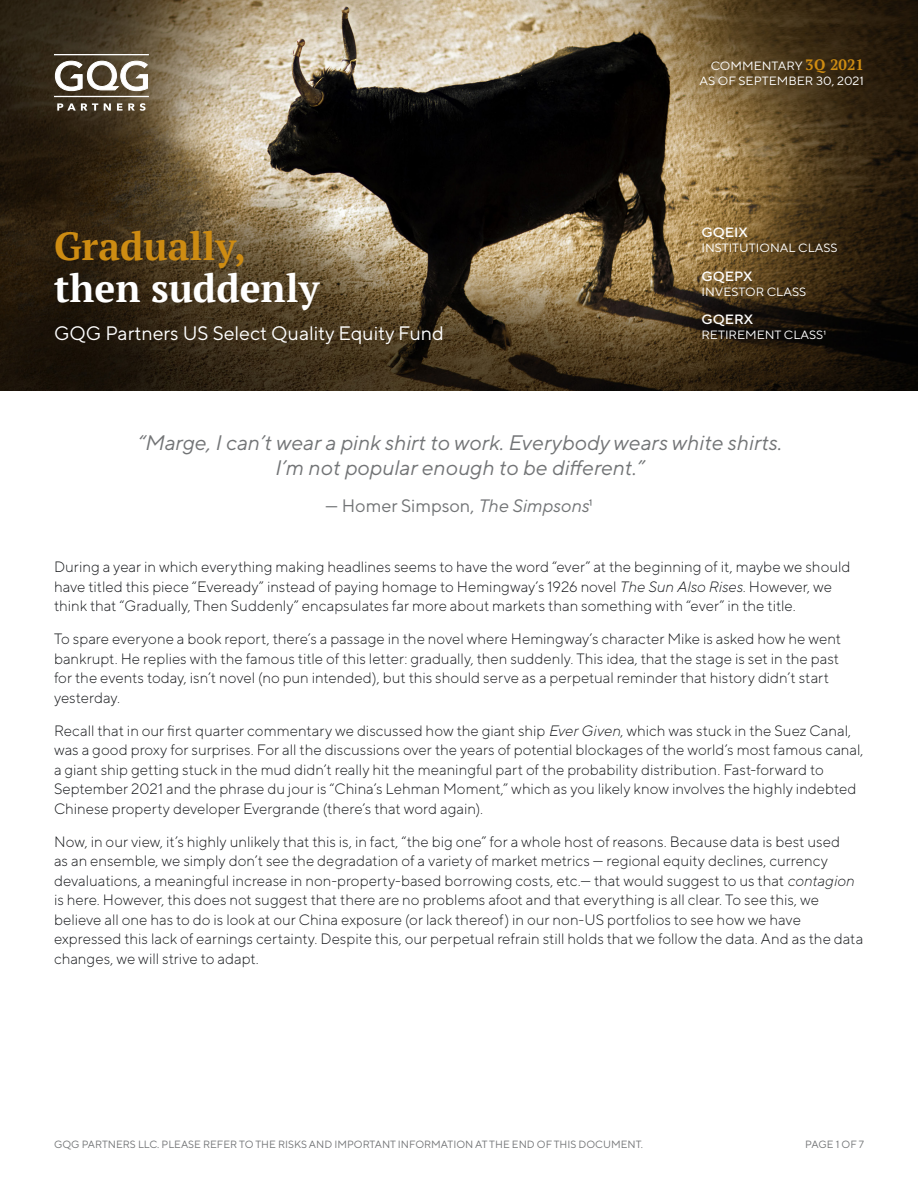
<style>
.page{position:relative;width:918px;height:1188px;background:#fff}
.page>*{position:absolute;margin:0;border:0;box-sizing:border-box;transform-origin:0 0}
.t1{font:700 39px "PT Serif";color:#fff}
.t2{font:700 39px "PT Serif";color:#ce8c12}
.t3{font:italic 21px/25.5px "TT Norms Pro";color:#727476;text-align:center}
.t4{font:19.5px "TT Norms Pro";color:#fff}
.t5{font:18px "TT Norms Pro";color:#727476}
.t6{font:300 15px/19.5px "TT Norms Pro";color:#15171a}
.t7{font:500 13.5px "TT Norms Pro";color:#fff;scale:1.05 1}
.t8{font:12px/15px "TT Norms Pro";color:#fff;text-align:right;scale:1.05 1}
.t9{font:10.5px "TT Norms Pro";color:#727476}
.s1{font-family:"PT Serif";font-weight:700;font-size:15px;color:#ce8c12}
.s2{font-style:italic}
</style>
<div class="page">
<img style="left:0;top:0;width:918px;height:391px">
<svg style="left:55px;top:61px;width:93px;height:30px"></svg>
<hr style="left:54px;top:96px;width:95px;height:1px;background:#fff">
<hr style="left:54px;top:54px;width:95px;height:1px;background:#fff">
<svg style="left:57px;top:103px;width:41px;height:8px"></svg>
<svg style="left:104px;top:103px;width:7px;height:8px"></svg>
<svg style="left:117px;top:103px;width:29px;height:8px"></svg>
<h1 class="t2" style="left:54px;top:220px;width:194px">Gradually,</h1>
<h1 class="t1" style="left:54px;top:262px;width:267px">then suddenly</h1>
<h3 class="t4" style="left:54px;top:319px;width:391px">GQG Partners US Select Quality Equity Fund</h3>
<p class="t8" style="left:699px;top:57px;width:158px">COMMENTARY <span class="s1">3Q 2021<br></span>AS OF SEPTEMBER 30, 2021</p>
<p class="t7" style="left:701px;top:223px;width:46px">GQEIX</p>
<p class="t8" style="left:701px;top:240px;width:131px">INSTITUTIONAL CLASS</p>
<p class="t7" style="left:701px;top:266px;width:50px">GQEPX</p>
<p class="t8" style="left:701px;top:283px;width:101px">INVESTOR CLASS</p>
<p class="t7" style="left:701px;top:310px;width:51px">GQERX</p>
<p class="t8" style="left:701px;top:327px;width:120px">RETIREMENT CLASS1</p>
<h2 class="t3" style="left:137px;top:428px;width:646px">“Marge, I can’t wear a pink shirt to work. Everybody wears white shirts.<br>I’m not popular enough to be different.”</h2>
<p class="t5" style="left:325px;top:493px;width:269px">— Homer Simpson, <span class="s2">The Simpsons</span>1</p>
<p class="t6" style="left:54px;top:556px;width:798px">During a year in which everything making headlines seems to have the word “ever” at the beginning of it, maybe we should have titled this piece “Eveready” instead of paying homage to Hemingway’s 1926 novel <span class="s2">The Sun Also Rises</span>. However, we think that “Gradually, Then Suddenly” encapsulates far more about markets than something with “ever” in the title.</p>
<p class="t6" style="left:54px;top:628px;width:789px">To spare everyone a book report, there’s a passage in the novel where Hemingway’s character Mike is asked how he went bankrupt. He replies with the famous title of this letter: gradually, then suddenly. This idea, that the stage is set in the past for the events today, isn’t novel (no pun intended), but this should serve as a perpetual reminder that history didn’t start yesterday.</p>
<p class="t6" style="left:54px;top:719px;width:811px">Recall that in our first quarter commentary we discussed how the giant ship <span class="s2">Ever Given</span>, which was stuck in the Suez Canal, was a good proxy for surprises. For all the discussions over the years of potential blockages of the world’s most famous canal, a giant ship getting stuck in the mud didn’t really hit the meaningful part of the probability distribution. Fast-forward to September 2021 and the phrase du jour is “China’s Lehman Moment,” which as you likely know involves the highly indebted Chinese property developer Evergrande (there’s that word again).</p>
<p class="t6" style="left:54px;top:830px;width:811px">Now, in our view, it’s highly unlikely that this is, in fact, “the big one” for a whole host of reasons. Because data is best used<br>as an ensemble, we simply don’t see the degradation of a variety of market metrics — regional equity declines, currency devaluations, a meaningful increase in non-property-based borrowing costs, etc.— that would suggest to us that <span class="s2">contagion </span>is here. However, this does not suggest that there are no problems afoot and that everything is all clear. To see this, we believe all one has to do is look at our China exposure (or lack thereof) in our non-US portfolios to see how we have expressed this lack of earnings certainty. Despite this, our perpetual refrain still holds that we follow the data. And as the data changes, we will strive to adapt.</p>
<p class="t9" style="left:54px;top:1136px;width:590px">GQG PARTNERS LLC. PLEASE REFER TO THE RISKS AND IMPORTANT INFORMATION AT THE END OF THIS DOCUMENT.</p>
<p class="t9" style="left:805px;top:1136px;width:60px">PAGE 1 OF 7</p>
</div>
